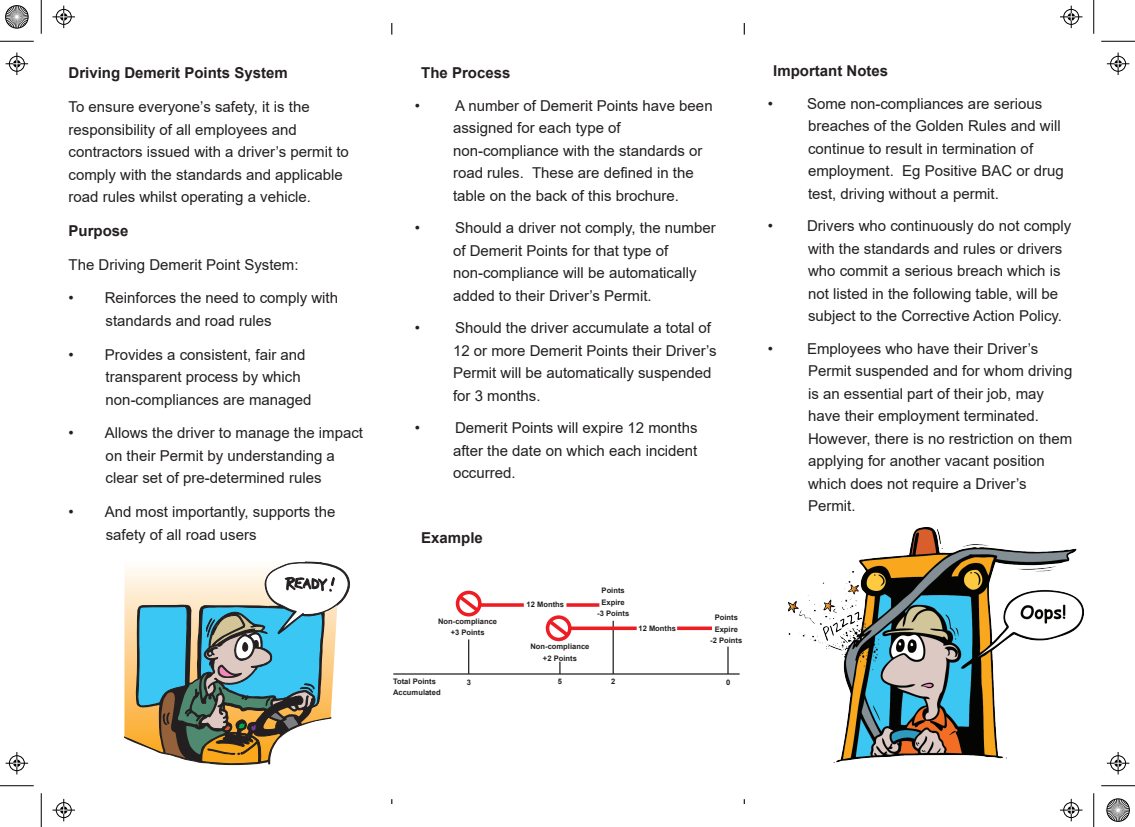
<style>
.page{position:relative;width:1135px;height:827px;background:#fff}
.page>*{position:absolute;margin:0;border:0;box-sizing:border-box;transform-origin:0 0}
.t1{font:15px/22.5px "Arial";color:#231f20}
.t2{font:700 15px "Arial";color:#231f20}
.t3{font:700 7.62px/11.4px "Arial";color:#231f20;text-align:center}
</style>
<div class="page">
<img style="left:789px;top:527px;width:294px;height:235px">
<hr style="left:393px;top:673px;width:347px;height:1px;background:#231f20">
<hr style="left:613px;top:621px;width:1px;height:53px;background:#231f20">
<svg style="left:559px;top:661px;width:1px;height:13px"></svg>
<hr style="left:468px;top:639px;width:1px;height:35px;background:#231f20">
<hr style="left:727px;top:646px;width:2px;height:28px;background:#231f20">
<div style="left:456px;top:590px;width:26px;height:26px;border:4px solid #ee1d23;border-radius:50%"></div>
<svg style="left:455px;top:592px;width:27px;height:23px"></svg>
<div style="left:546px;top:615px;width:26px;height:26px;border:4px solid #ee1d23;border-radius:50%"></div>
<svg style="left:545px;top:616px;width:27px;height:24px"></svg>
<hr style="left:480px;top:603px;width:44px;height:3px;background:#ee1d23">
<hr style="left:566px;top:603px;width:33px;height:3px;background:#ee1d23">
<svg style="left:570px;top:626px;width:67px;height:4px"></svg>
<svg style="left:677px;top:626px;width:35px;height:4px"></svg>
<svg style="left:124px;top:561px;width:226px;height:203px"></svg>
<hr style="left:0;top:41px;width:34px;height:1px;background:#000">
<hr style="left:1101px;top:41px;width:34px;height:1px;background:#000">
<hr style="left:0;top:785px;width:34px;height:1px;background:#000">
<hr style="left:1101px;top:785px;width:34px;height:1px;background:#000">
<hr style="left:41px;top:0;width:1px;height:34px;background:#000">
<hr style="left:41px;top:793px;width:1px;height:34px;background:#000">
<hr style="left:1093px;top:0;width:1px;height:34px;background:#000">
<hr style="left:1093px;top:793px;width:1px;height:34px;background:#000">
<svg style="left:52px;top:6px;width:23px;height:22px"></svg>
<svg style="left:1060px;top:6px;width:22px;height:22px"></svg>
<svg style="left:52px;top:798px;width:23px;height:23px"></svg>
<svg style="left:1060px;top:798px;width:22px;height:23px"></svg>
<svg style="left:6px;top:53px;width:22px;height:22px"></svg>
<svg style="left:6px;top:752px;width:22px;height:22px"></svg>
<svg style="left:1107px;top:53px;width:22px;height:22px"></svg>
<svg style="left:1107px;top:752px;width:22px;height:22px"></svg>
<svg style="left:5px;top:5px;width:24px;height:24px"></svg>
<svg style="left:1106px;top:798px;width:24px;height:24px"></svg>
<p class="t2" style="left:69px;top:62px;width:221px">Driving Demerit Points System</p>
<p class="t1" style="left:69px;top:95px;width:282px">To ensure everyone’s safety, it is the responsibility of all employees and contractors issued with a driver’s permit to comply with the standards and applicable road rules whilst operating a vehicle.</p>
<p class="t2" style="left:69px;top:220px;width:62px">Purpose</p>
<p class="t1" style="left:69px;top:253px;width:232px">The Driving Demerit Point System:</p>
<p class="t1" style="left:106px;top:287px;width:234px;text-indent:-37px">• Reinforces the need to comply with standards and road rules</p>
<p class="t1" style="left:106px;top:343px;width:207px;text-indent:-37px">• Provides a consistent, fair and transparent process by which non-compliances are managed</p>
<p class="t1" style="left:69px;top:422px;width:296px;text-align:center">• Allows the driver to manage the impact on their Permit by understanding a<br>clear set of pre-determined rules</p>
<p class="t1" style="left:106px;top:500px;width:231px;text-indent:-37px">• And most importantly, supports the safety of all road users</p>
<p class="t2" style="left:421px;top:62px;width:91px">The Process</p>
<p class="t1" style="left:453px;top:94px;width:261px;text-indent:-38px">• A number of Demerit Points have been assigned for each type of non-compliance with the standards or road rules. These are defined in the table on the back of this brochure.</p>
<p class="t1" style="left:453px;top:217px;width:264px;text-indent:-38px">• Should a driver not comply, the number of Demerit Points for that type of non-compliance will be automatically added to their Driver’s Permit.</p>
<p class="t1" style="left:453px;top:317px;width:265px;text-indent:-38px">• Should the driver accumulate a total of 12 or more Demerit Points their Driver’s Permit will be automatically suspended for 3 months.</p>
<p class="t1" style="left:453px;top:417px;width:246px;text-align:justify;text-indent:-38px">• Demerit Points will expire 12 months after the date on which each incident occurred.</p>
<p class="t2" style="left:421px;top:527px;width:63px">Example</p>
<p class="t3" style="left:438px;top:615px;width:61px">Non-compliance +3 Points</p>
<p class="t3" style="left:527px;top:599px;width:39px">12 Months</p>
<p class="t3" style="left:597px;top:585px;width:34px">Points<br>Expire<br>-3 Points</p>
<p class="t3" style="left:530px;top:641px;width:61px">Non-compliance +2 Points</p>
<p class="t3" style="left:638px;top:622px;width:39px">12 Months</p>
<p class="t3" style="left:710px;top:612px;width:34px">Points<br>Expire<br>-2 Points</p>
<p class="t3" style="left:393px;top:675px;width:49px;text-align:left">Total Points<br>Accumulated</p>
<p class="t3" style="left:467px;top:676px;width:6px">3</p>
<p class="t3" style="left:558px;top:675px;width:6px">5</p>
<p class="t3" style="left:611px;top:675px;width:6px">2</p>
<p class="t3" style="left:726px;top:676px;width:6px">0</p>
<p class="t2" style="left:773px;top:60px;width:117px">Important Notes</p>
<p class="t1" style="left:808px;top:92px;width:257px;text-indent:-40px">• Some non-compliances are serious breaches of the Golden Rules and will continue to result in termination of employment. Eg Positive BAC or drug test, driving without a permit.</p>
<p class="t1" style="left:808px;top:215px;width:265px;text-indent:-40px">• Drivers who continuously do not comply with the standards and rules or drivers who commit a serious breach which is not listed in the following table, will be subject to the Corrective Action Policy.</p>
<p class="t1" style="left:808px;top:337px;width:266px;text-indent:-40px">• Employees who have their Driver’s Permit suspended and for whom driving is an essential part of their job, may have their employment terminated.<br>However, there is no restriction on them applying for another vacant position which does not require a Driver’s Permit.</p>
</div>
